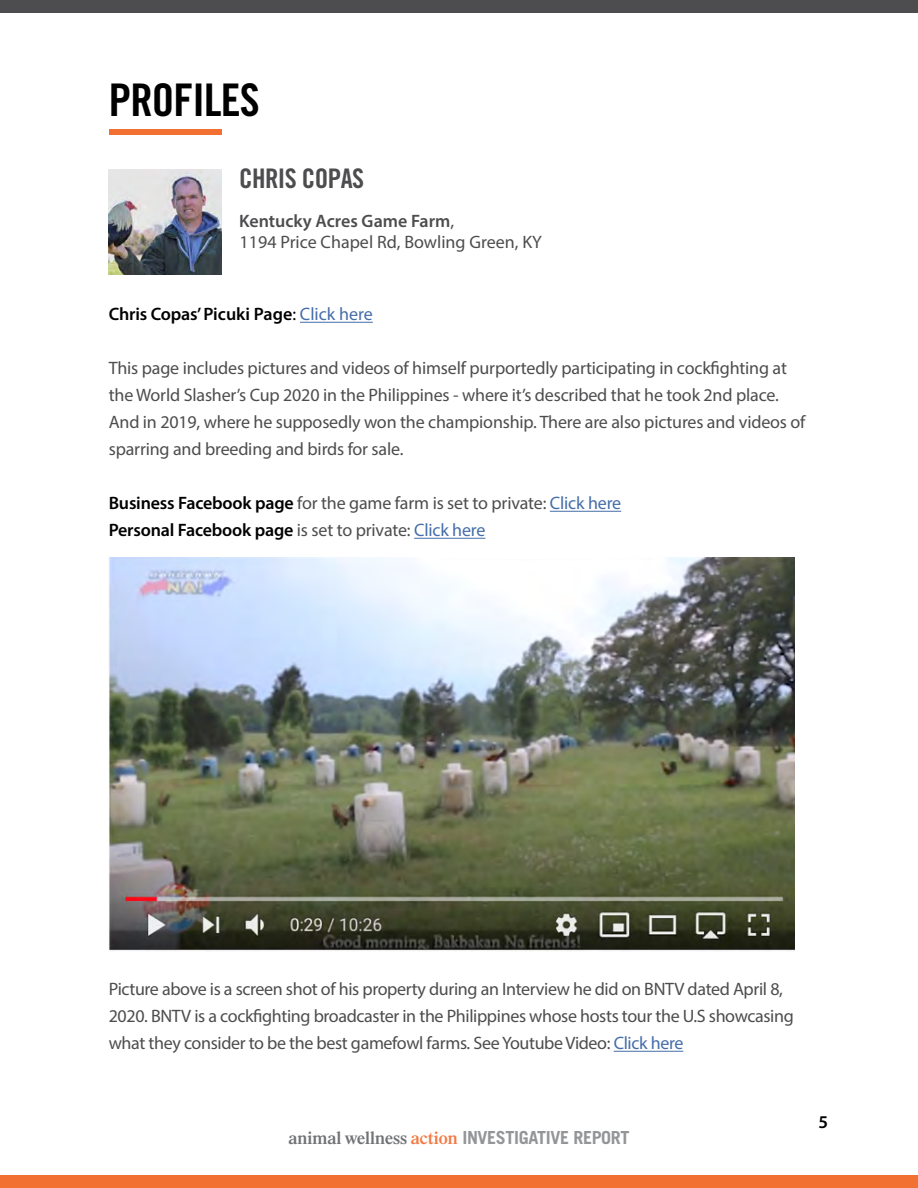
<style>
.page{position:relative;width:918px;height:1188px;background:#fff}
.page>*{position:absolute;margin:0;border:0;box-sizing:border-box;transform-origin:0 0}
.t1{font:45px "Trade Gothic Bold Cond Twenty";letter-spacing:-.02em;color:#000}
.t2{font:27px "Trade Gothic Bold Cond Twenty";letter-spacing:-.02em;color:#4d4d4f}
.t3{font:18px/27px "Myriad Pro";letter-spacing:-.01em;color:#4d4d4f}
.t4{font:700 18px "Trade Gothic";letter-spacing:-.02em;color:#939598}
.t5{font:600 18px "Myriad Pro";letter-spacing:-.01em;color:#000}
.s1{font-weight:600}
.s2{font-weight:400}
.s3{font-weight:400;color:#456da9}
.s4{font-weight:600;color:#000}
.s5{color:#456da9}
.s6{font-family:"Times";font-weight:600;color:#717275}
.s7{font-family:"Times";font-weight:600;color:#f47a44}
</style>
<div class="page">
<div style="left:0;top:1175px;width:918px;height:13px;background:#f37033"></div>
<hr style="left:300px;top:322px;width:73px;height:1px;background:#456da9">
<hr style="left:550px;top:511px;width:71px;height:1px;background:#456da9">
<hr style="left:414px;top:538px;width:71px;height:1px;background:#456da9">
<hr style="left:614px;top:1051px;width:69px;height:1px;background:#456da9">
<div style="left:1px;top:0;width:917px;height:13px;background:#4d4d4f"></div>
<img style="left:109px;top:170px;width:113px;height:105px">
<img style="left:109px;top:557px;width:686px;height:394px">
<div style="left:109px;top:129px;width:113px;height:6px;background:#f37033"></div>
<h1 class="t1" style="left:109px;top:73px;width:153px">PROFILES</h1>
<h2 class="t2" style="left:239px;top:162px;width:127px">CHRIS COPAS</h2>
<p class="t3" style="left:239px;top:211px;width:304px;line-height:21px"><span class="s1">Kentucky Acres Game Farm</span>,<br>1194 Price Chapel Rd, Bowling Green, KY</p>
<p class="t5" style="left:109px;top:303px;width:266px">Chris Copas’ Picuki Page<span class="s2">:</span> <span class="s3">Click here</span></p>
<p class="t3" style="left:109px;top:355px;width:698px">This page includes pictures and videos of himself purportedly participating in cockfighting at the World Slasher’s Cup 2020 in the Philippines - where it’s described that he took 2nd place.<br>And in 2019, where he supposedly won the championship. There are also pictures and videos of sparring and breeding and birds for sale.</p>
<p class="t3" style="left:109px;top:490px;width:514px"><span class="s4">Business Facebook page</span> for the game farm is set to private: <span class="s5">Click here<br></span><span class="s4">Personal Facebook page</span> is set to private: <span class="s5">Click here</span></p>
<p class="t3" style="left:109px;top:976px;width:687px">Picture above is a screen shot of his property during an Interview he did on BNTV dated April 8,<br>2020. BNTV is a cockfighting broadcaster in the Philippines whose hosts tour the U.S showcasing what they consider to be the best gamefowl farms. See Youtube Video: <span class="s5">Click here</span></p>
<p class="t4" style="left:288px;top:1126px;width:343px"><span class="s6">animal wellness</span> <span class="s7">action</span> INVESTIGATIVE REPORT</p>
<p class="t5" style="left:819px;top:1111px;width:11px">5</p>
</div>
